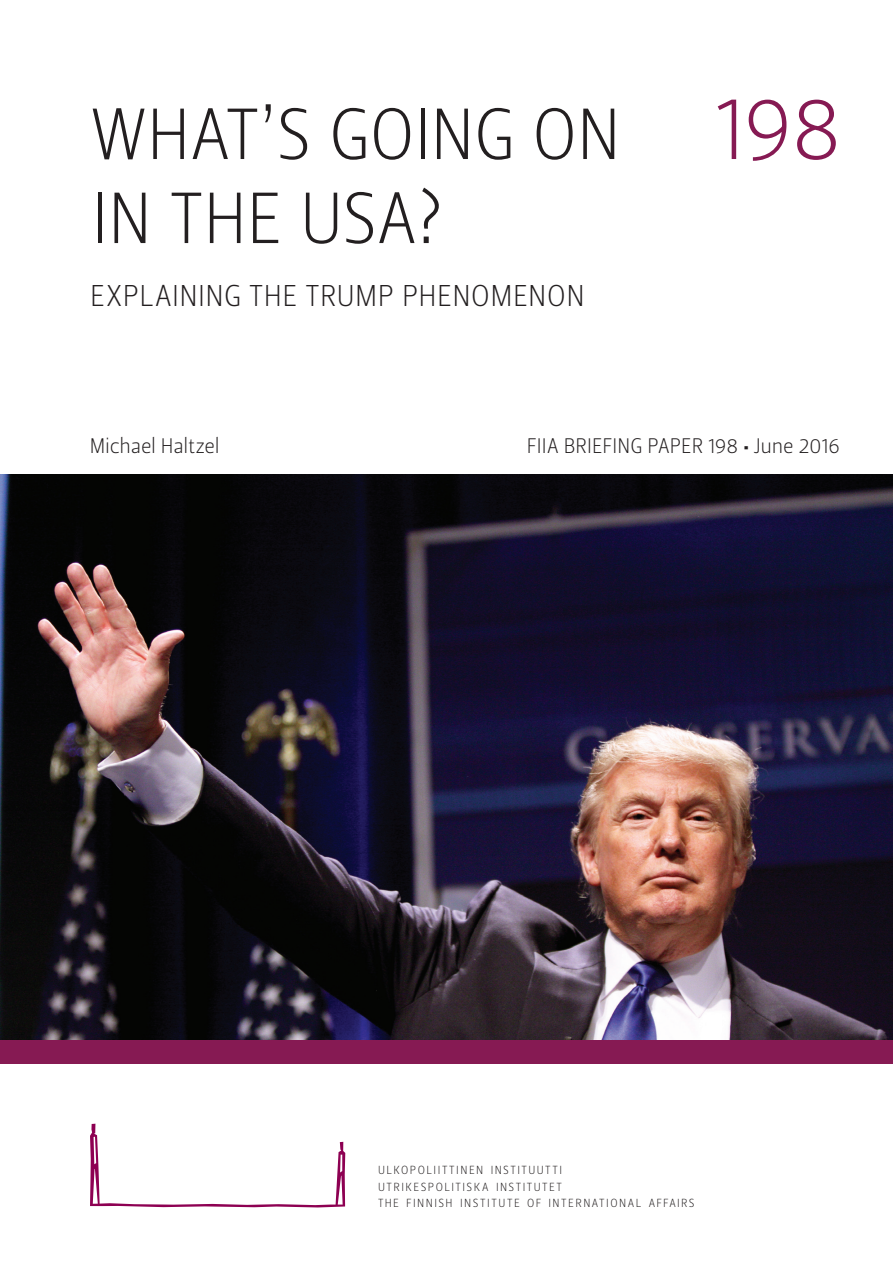
<style>
.page{position:relative;width:893px;height:1263px;background:#fff}
.page>*{position:absolute;margin:0;border:0;box-sizing:border-box;transform-origin:0 0}
.t1{font:90px "Leitura Sans Grot 1";color:#861a53}
.t2{font:72px/84px "Leitura Sans Grot 1";letter-spacing:-.005em;color:#231f20}
.t3{font:30px "Leitura Sans Grot 1";letter-spacing:.015em;color:#231f20}
.t4{font:21px "Leitura Sans Grot 1";letter-spacing:-.01em;color:#231f20}
.t5{font:11.7px/16.2px "Leitura Sans Grot 1";letter-spacing:.125em;color:#231f20}
</style>
<div class="page">
<svg style="left:90px;top:1124px;width:255px;height:83px"></svg>
<img style="left:0;top:474px;width:893px;height:566px">
<div style="left:0;top:1040px;width:893px;height:23px;background:#861a53"></div>
<h2 class="t2" style="left:91px;top:102px;width:532px">WHAT’S GOING ON<br>IN THE USA?</h2>
<h3 class="t3" style="left:90px;top:285px;width:496px">EXPLAINING THE TRUMP PHENOMENON</h3>
<h1 class="t1" style="left:714px;top:95px;width:130px">198</h1>
<h3 class="t4" style="left:90px;top:438px;width:131px">Michael Haltzel</h3>
<h3 class="t4" style="left:527px;top:438px;width:315px">FIIA BRIEFING PAPER 198 • June 2016</h3>
<p class="t5" style="left:378px;top:1164px;width:318px">ULKOPOLIITTINEN INSTITUUTTI<br>UTRIKESPOLITISKA INSTITUTET<br>THE FINNISH INSTITUTE OF INTERNATIONAL AFFAIRS</p>
</div>
